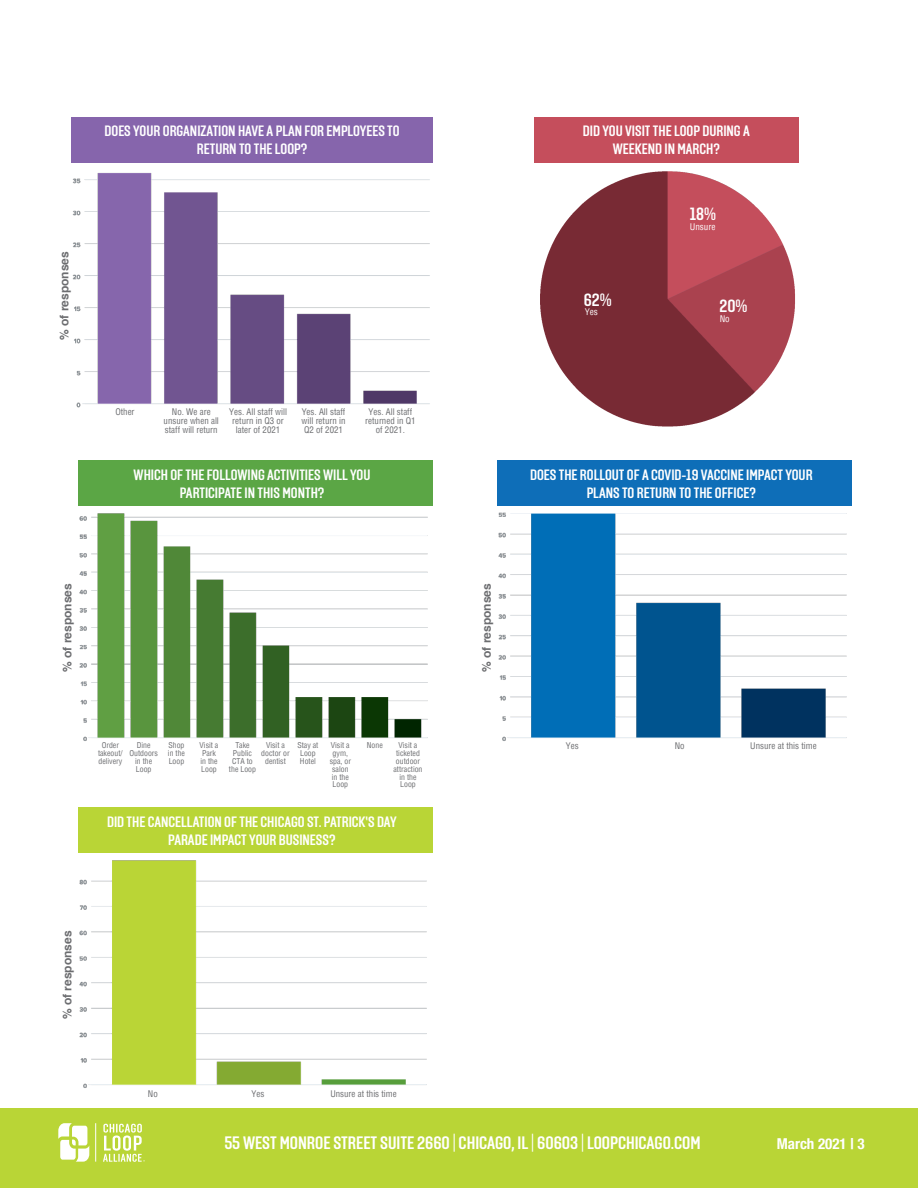
<style>
.page{position:relative;width:918px;height:1188px;background:#fff}
.page>*{position:absolute;margin:0;border:0;box-sizing:border-box;transform-origin:0 0}
.t1{font:700 18px "Solido Condensed";color:#fff}
.t2{font:700 17.7px "Solido Condensed";color:#fff}
.t3{font:700 15px/18px "Solido Condensed";color:#fff;text-align:center}
.t4{font:700 condensed 15px "Helvetica Neue";color:#fff}
.t5{font:700 12px "Helvetica";color:#6c6d70}
.t6{font:condensed 9px "Helvetica";color:#fff}
.t7{font:condensed 8.85px/9.3px "Helvetica";color:#6c6d70;text-align:center}
.t8{font:condensed 7.8px/7.8px "Helvetica";color:#6c6d70;text-align:center}
</style>
<div class="page">
<img style="left:79px;top:513px;width:349px;height:228px">
<div style="left:78px;top:460px;width:354px;height:46px;background:#5ba645"></div>
<img style="left:72px;top:173px;width:358px;height:235px">
<div style="left:72px;top:117px;width:361px;height:46px;background:#8665ac"></div>
<img style="left:540px;top:171px;width:255px;height:256px">
<div style="left:534px;top:117px;width:264px;height:46px;background:#c54e5c"></div>
<img style="left:498px;top:512px;width:349px;height:229px">
<div style="left:497px;top:460px;width:355px;height:46px;background:#0e6eb8"></div>
<div style="left:0;top:1108px;width:918px;height:80px;background:#b9d536"></div>
<svg style="left:58px;top:1123px;width:31px;height:39px"></svg>
<hr style="left:95px;top:1123px;width:1px;height:39px;background:#fff">
<svg style="left:103px;top:1124px;width:42px;height:38px"></svg>
<img style="left:79px;top:860px;width:348px;height:228px">
<div style="left:78px;top:808px;width:354px;height:45px;background:#b9d536"></div>
<svg style="left:720px;top:314px;width:9px;height:8px"></svg>
<svg style="left:585px;top:307px;width:12px;height:8px"></svg>
<p class="t3" style="left:105px;top:123px;width:297px">DOES YOUR ORGANIZATION HAVE A PLAN FOR EMPLOYEES TO<br>RETURN TO THE LOOP?</p>
<p class="t5" style="left:54px;top:340px;width:90px;rotate:-90deg">% of responses</p>
<p class="t7" style="left:115px;top:407px;width:21px">Other</p>
<p class="t7" style="left:229px;top:407px;width:59px">Yes. All staff will return in Q3 or later of 2021</p>
<p class="t7" style="left:302px;top:407px;width:45px;text-align:justify">Yes. All staff will return in Q2 of 2021</p>
<p class="t7" style="left:164px;top:407px;width:57px">No. We are unsure when all staff will return</p>
<p class="t7" style="left:365px;top:407px;width:52px">Yes. All staff returned in Q1 of 2021.</p>
<p class="t3" style="left:134px;top:466px;width:238px">WHICH OF THE FOLLOWING ACTIVITIES WILL YOU<br>PARTICIPATE IN THIS MONTH?</p>
<p class="t5" style="left:58px;top:672px;width:90px;rotate:-90deg">% of responses</p>
<p class="t8" style="left:98px;top:741px;width:26px">Order takeout/ delivery</p>
<p class="t8" style="left:261px;top:741px;width:30px">Visit a doctor or dentist</p>
<p class="t8" style="left:330px;top:741px;width:23px">Visit a gym, spa, or salon in the<br>Loop</p>
<p class="t8" style="left:129px;top:741px;width:30px">Dine<br>Outdoors in the<br>Loop</p>
<p class="t8" style="left:394px;top:741px;width:31px">Visit a ticketed outdoor attraction in the<br>Loop</p>
<p class="t8" style="left:168px;top:741px;width:19px;text-align:justify">Shop in the Loop</p>
<p class="t8" style="left:367px;top:741px;width:18px">None</p>
<p class="t8" style="left:200px;top:741px;width:20px;text-align:left">Visit a<br>Park in the<br>Loop</p>
<p class="t8" style="left:297px;top:741px;width:23px">Stay at</p>
<p class="t8" style="left:233px;top:741px;width:21px">Take<br>Public</p>
<p class="t8" style="left:229px;top:757px;width:29px">CTA to the Loop</p>
<p class="t8" style="left:300px;top:749px;width:18px;text-align:left">Loop<br>Hotel</p>
<p class="t3" style="left:107px;top:814px;width:291px">DID THE CANCELLATION OF THE CHICAGO ST. PATRICK’S DAY<br>PARADE IMPACT YOUR BUSINESS?</p>
<p class="t3" style="left:583px;top:123px;width:168px">DID YOU VISIT THE LOOP DURING A</p>
<p class="t3" style="left:613px;top:141px;width:109px">WEEKEND IN MARCH?</p>
<p class="t2" style="left:584px;top:289px;width:29px">62%</p>
<p class="t2" style="left:690px;top:204px;width:28px">18%</p>
<p class="t6" style="left:690px;top:220px;width:27px;rotate:1deg">Unsure</p>
<p class="t2" style="left:720px;top:296px;width:30px">20%</p>
<p class="t5" style="left:477px;top:672px;width:90px;rotate:-90deg">% of responses</p>
<p class="t3" style="left:530px;top:466px;width:284px">DOES THE ROLLOUT OF A COVID-19 VACCINE IMPACT YOUR<br>PLANS TO RETURN TO THE OFFICE?</p>
<p class="t7" style="left:566px;top:741px;width:14px">Yes</p>
<p class="t7" style="left:675px;top:741px;width:11px">No</p>
<p class="t7" style="left:750px;top:741px;width:68px">Unsure at this time</p>
<p class="t5" style="left:57px;top:1019px;width:90px;rotate:-90deg">% of responses</p>
<p class="t7" style="left:148px;top:1089px;width:11px">No</p>
<p class="t7" style="left:252px;top:1088px;width:14px">Yes</p>
<p class="t7" style="left:330px;top:1088px;width:68px">Unsure at this time</p>
<p class="t1" style="left:224px;top:1133px;width:478px">55 WEST MONROE STREET SUITE 2660 | CHICAGO, IL | 60603 | LOOPCHICAGO.COM</p>
<p class="t4" style="left:777px;top:1131px;width:89px">March 2021 | 3</p>
</div>
